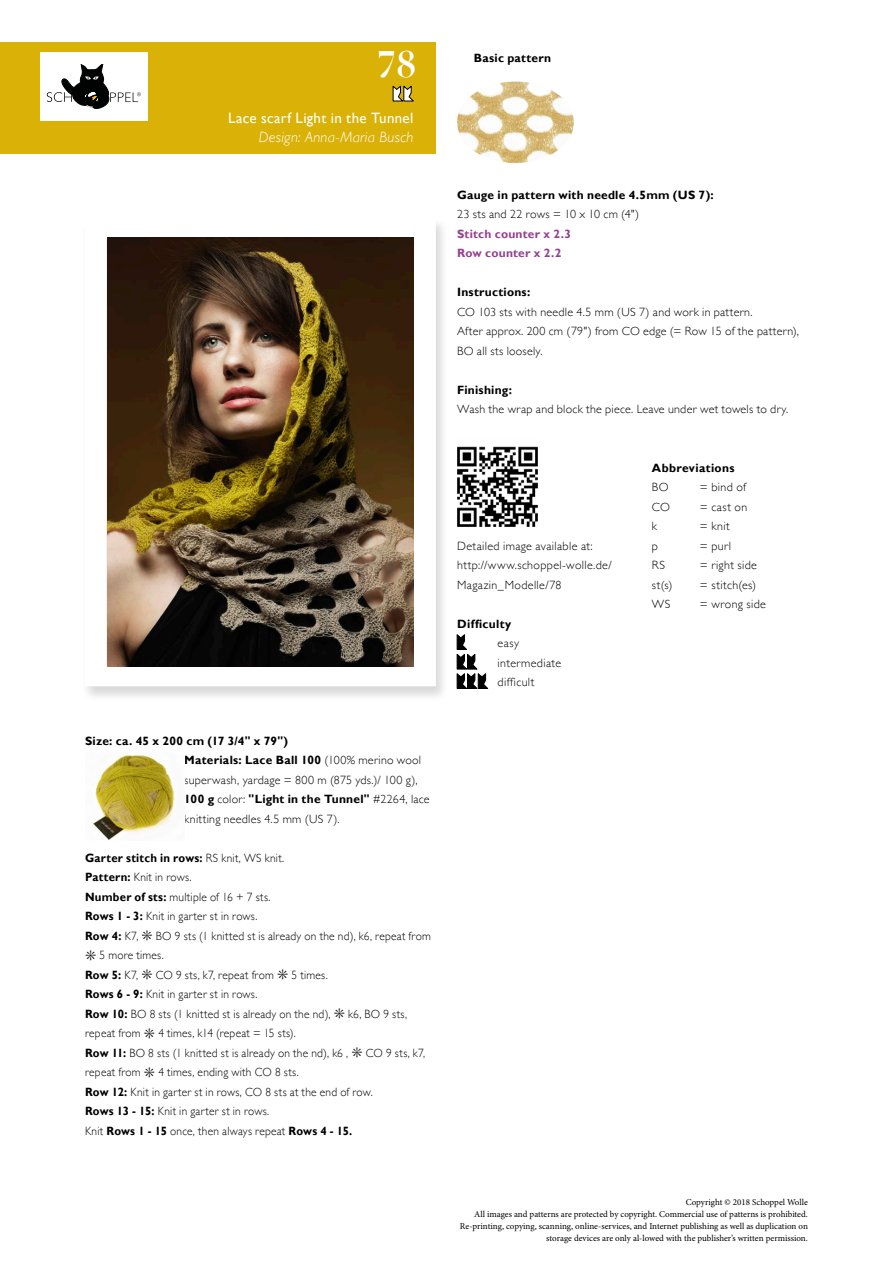
<style>
.page{position:relative;width:893px;height:1263px;background:#fff}
.page>*{position:absolute;margin:0;border:0;box-sizing:border-box;transform-origin:0 0}
.Header_Zahl{font:700 36px "Didot";color:#fff}
.t1{font:15px "Gill Sans";letter-spacing:.02em;color:#fff}
.t2{font:italic 300 15px "Gill Sans";letter-spacing:.02em;color:#fff}
.Fließtext_Anleitunge{font:300 12px/19.5px "Gill Sans";letter-spacing:.025em;color:#000;scale:.95 1}
.Fließtext_Anleitunge-2{font:300 12px/19.5px "Gill Sans";letter-spacing:.025em;color:#000}
.Fließtext_Anleitunge-3{font:700 12px "Gill Sans";letter-spacing:.02em;color:#000}
.Fließtext_Anleitunge-4{font:700 12px "Gill Sans";letter-spacing:.02em;color:#000;scale:.95 1}
.Fließtext_Anleitunge-5{font:700 12px "Gill Sans";letter-spacing:.02em;color:#964091}
.t3{font:9px/12px "Minion Pro";letter-spacing:-.005em;color:#000;text-align:right}
.s1{font-weight:700}
.s2{font-weight:300}
.s3{font-size:24px}
</style>
<div class="page">
<div style="left:0;top:43px;width:436px;height:111px;background:#dab107"></div>
<div style="left:40px;top:52px;width:107px;height:69px;background:#fff"></div>
<svg style="left:47px;top:64px;width:94px;height:45px"></svg>
<svg style="left:393px;top:86px;width:20px;height:15px"></svg>
<img style="left:457px;top:82px;width:117px;height:81px">
<div style="left:81px;top:217px;width:367px;height:485px;background:#000;opacity:.15"></div>
<img style="left:108px;top:238px;width:305px;height:429px">
<img style="left:93px;top:754px;width:82px;height:86px">
<svg style="left:457px;top:635px;width:31px;height:53px"></svg>
<img style="left:457px;top:446px;width:80px;height:81px">
<p class="Header_Zahl" style="left:377px;top:42px;width:42px">78</p>
<p class="t1" style="left:228px;top:109px;width:187px">Lace scarf Light in the Tunnel</p>
<p class="t2" style="left:259px;top:129px;width:156px">Design: Anna-Maria Busch</p>
<p class="Fließtext_Anleitunge-3" style="left:85px;top:733px;width:205px">Size: ca. 45 x 200 cm (17 3/4" x 79")</p>
<p class="Fließtext_Anleitunge-2" style="left:184px;top:750px;width:247px"><span class="s1">Materials: Lace Ball 100</span> (100% merino wool superwash, yardage = 800 m (875 yds.)/ 100 g), <span class="s1">100 g</span> color: <span class="s1">"Light in the Tunnel"</span> #2264, lace knitting needles 4.5 mm (US 7).</p>
<p class="Fließtext_Anleitunge-4" style="left:85px;top:850px;width:211px">Garter stitch in rows: <span class="s2">RS knit, WS knit.</span></p>
<p class="Fließtext_Anleitunge" style="left:85px;top:867px;width:114px"><span class="s1">Pattern:</span> Knit in rows.</p>
<p class="Fließtext_Anleitunge" style="left:85px;top:886px;width:197px"><span class="s1">Number of sts:</span> multiple of 16 + 7 sts.</p>
<p class="Fließtext_Anleitunge" style="left:85px;top:906px;width:183px"><span class="s1">Rows 1 - 3:</span> Knit in garter st in rows.</p>
<p class="Fließtext_Anleitunge" style="left:85px;top:925px;width:366px"><span class="s1">Row 4:</span> K7, <span class="s3">*</span> BO 9 sts (1 knitted st is already on the nd), k6, repeat from <span class="s3">*</span> 5 more times.</p>
<p class="Fließtext_Anleitunge" style="left:85px;top:964px;width:257px"><span class="s1">Row 5:</span> K7, <span class="s3">*</span> CO 9 sts, k7, repeat from <span class="s3">*</span> 5 times.</p>
<p class="Fließtext_Anleitunge" style="left:85px;top:984px;width:183px"><span class="s1">Rows 6 - 9:</span> Knit in garter st in rows.</p>
<p class="Fließtext_Anleitunge" style="left:85px;top:1003px;width:341px"><span class="s1">Row 10:</span> BO 8 sts (1 knitted st is already on the nd), <span class="s3">*</span> k6, BO 9 sts, repeat from <span class="s3">*</span> 4 times, k14 (repeat = 15 sts).</p>
<p class="Fließtext_Anleitunge" style="left:85px;top:1042px;width:359px"><span class="s1">Row 11:</span> BO 8 sts (1 knitted st is already on the nd), k6 , <span class="s3">*</span> CO 9 sts, k7, repeat from <span class="s3">*</span> 4 times, ending with CO 8 sts.</p>
<p class="Fließtext_Anleitunge" style="left:85px;top:1081px;width:304px"><span class="s1">Row 12:</span> Knit in garter st in rows, CO 8 sts at the end of row.</p>
<p class="Fließtext_Anleitunge" style="left:85px;top:1101px;width:195px"><span class="s1">Rows 13 - 15:</span> Knit in garter st in rows.</p>
<p class="Fließtext_Anleitunge" style="left:85px;top:1120px;width:283px">Knit <span class="s1">Rows 1 - 15</span> once, then always repeat <span class="s1">Rows 4 - 15.</span></p>
<p class="Fließtext_Anleitunge-3" style="left:474px;top:51px;width:79px">Basic pattern</p>
<p class="Fließtext_Anleitunge-3" style="left:457px;top:187px;width:258px">Gauge in pattern with needle 4.5mm (US 7):</p>
<p class="Fließtext_Anleitunge-2" style="left:457px;top:204px;width:183px">23 sts and 22 rows = 10 x 10 cm (4")</p>
<p class="Fließtext_Anleitunge-5" style="left:457px;top:226px;width:116px">Stitch counter x 2.3</p>
<p class="Fließtext_Anleitunge-5" style="left:457px;top:246px;width:106px">Row counter x 2.2</p>
<p class="Fließtext_Anleitunge-3" style="left:457px;top:285px;width:75px">Instructions:</p>
<p class="Fließtext_Anleitunge-2" style="left:457px;top:301px;width:297px">CO 103 sts with needle 4.5 mm (US 7) and work in pattern.</p>
<p class="Fließtext_Anleitunge-2" style="left:457px;top:321px;width:343px">After approx. 200 cm (79") from CO edge (= Row 15 of the pattern),<br>BO all sts loosely.</p>
<p class="Fließtext_Anleitunge-3" style="left:457px;top:382px;width:56px">Finishing:</p>
<p class="Fließtext_Anleitunge-2" style="left:457px;top:399px;width:333px">Wash the wrap and block the piece. Leave under wet towels to dry.</p>
<p class="Fließtext_Anleitunge-2" style="left:457px;top:535px;width:137px">Detailed image available at:</p>
<p class="Fließtext_Anleitunge-2" style="left:457px;top:555px;width:156px">http://www.schoppel-wolle.de/<br>Magazin_Modelle/78</p>
<p class="Fließtext_Anleitunge-3" style="left:457px;top:616px;width:56px">Difficulty</p>
<p class="Fließtext_Anleitunge-2" style="left:498px;top:633px;width:23px">easy</p>
<p class="Fließtext_Anleitunge-2" style="left:498px;top:652px;width:65px">intermediate</p>
<p class="Fließtext_Anleitunge-2" style="left:498px;top:672px;width:38px">difficult</p>
<p class="Fließtext_Anleitunge-3" style="left:652px;top:460px;width:84px">Abbreviations</p>
<p class="Fließtext_Anleitunge-2" style="left:652px;top:477px;width:18px">BO</p>
<p class="Fließtext_Anleitunge-2" style="left:700px;top:477px;width:48px">= bind of</p>
<p class="Fließtext_Anleitunge-2" style="left:652px;top:496px;width:20px">CO</p>
<p class="Fließtext_Anleitunge-2" style="left:700px;top:496px;width:49px">= cast on</p>
<p class="Fließtext_Anleitunge-2" style="left:652px;top:516px;width:7px">k</p>
<p class="Fließtext_Anleitunge-2" style="left:700px;top:516px;width:31px">= knit</p>
<p class="Fließtext_Anleitunge-2" style="left:652px;top:535px;width:8px">p</p>
<p class="Fließtext_Anleitunge-2" style="left:700px;top:535px;width:33px">= purl</p>
<p class="Fließtext_Anleitunge-2" style="left:652px;top:555px;width:15px">RS</p>
<p class="Fließtext_Anleitunge-2" style="left:700px;top:555px;width:59px">= right side</p>
<p class="Fließtext_Anleitunge-2" style="left:652px;top:574px;width:22px">st(s)</p>
<p class="Fließtext_Anleitunge-2" style="left:700px;top:574px;width:58px">= stitch(es)</p>
<p class="Fließtext_Anleitunge-2" style="left:652px;top:594px;width:20px">WS</p>
<p class="Fließtext_Anleitunge-2" style="left:700px;top:594px;width:68px">= wrong side</p>
<p class="t3" style="left:686px;top:1196px;width:124px">Copyright © 2018 Schoppel Wolle</p>
<p class="t3" style="left:460px;top:1208px;width:349px">All images and patterns are protected by copyright. Commercial use of patterns is prohibited.<br>Re-printing, copying, scanning, online-services, and Internet publishing as well as duplication on storage devices are only al-lowed with the publisher’s written permission.</p>
</div>
